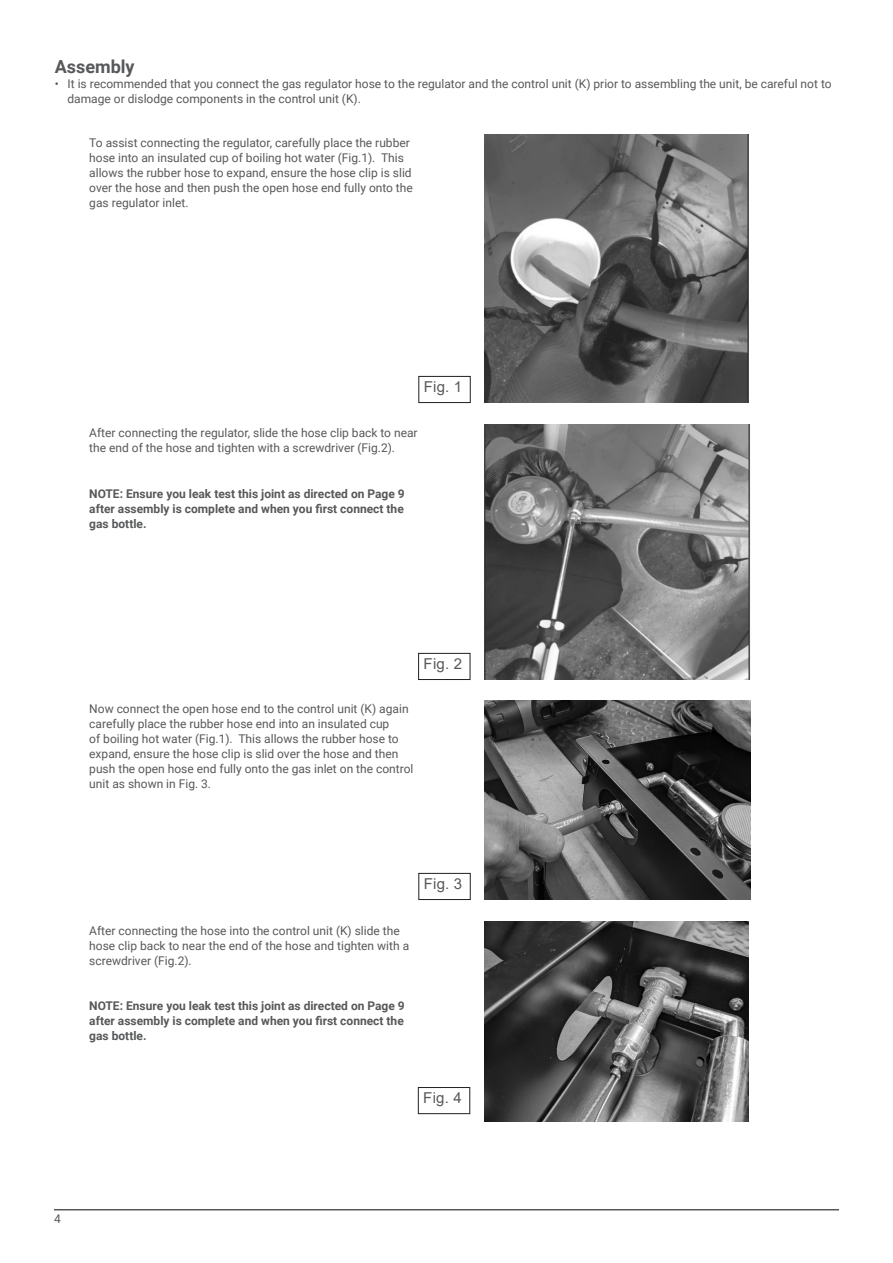
<style>
.page{position:relative;width:893px;height:1263px;background:#fff}
.page>*{position:absolute;margin:0;border:0;box-sizing:border-box;transform-origin:0 0}
.Section_Header{font:700 18px "Roboto";color:#57585a}
.Instructions_Model_No{font:15px "Arial";letter-spacing:.02em;color:#57585a}
.Main_Copy__DO_NOT_MODIFY{font:12px/15px "Roboto";color:#57585a}
.Main_Copy__DO_NOT_MODIFY-2{font:700 12px/15px "Roboto";color:#57585a;text-align:justify}
</style>
<div class="page">
<hr style="left:54px;top:1209px;width:785px;height:1px;background:#57585a">
<img style="left:485px;top:134px;width:264px;height:269px">
<img style="left:485px;top:424px;width:265px;height:256px">
<div style="left:418px;top:376px;width:53px;height:27px;border:1px solid #231f20"></div>
<div style="left:418px;top:653px;width:52px;height:27px;border:1px solid #231f20"></div>
<img style="left:485px;top:701px;width:265px;height:199px">
<img style="left:485px;top:922px;width:264px;height:199px">
<div style="left:418px;top:873px;width:53px;height:27px;border:1px solid #231f20"></div>
<div style="left:418px;top:1087px;width:52px;height:27px;border:1px solid #231f20"></div>
<p class="Section_Header" style="left:55px;top:54px;width:81px">Assembly</p>
<p class="Main_Copy__DO_NOT_MODIFY" style="left:68px;top:76px;width:766px;text-indent:-13px">• It is recommended that you connect the gas regulator hose to the regulator and the control unit (K) prior to assembling the unit, be careful not to damage or dislodge components in the control unit (K).</p>
<p class="Main_Copy__DO_NOT_MODIFY" style="left:89px;top:135px;width:325px">To assist connecting the regulator, carefully place the rubber hose into an insulated cup of boiling hot water (Fig.1). This allows the rubber hose to expand, ensure the hose clip is slid over the hose and then push the open hose end fully onto the gas regulator inlet.</p>
<p class="Instructions_Model_No" style="left:424px;top:376px;width:40px">Fig. 1</p>
<p class="Main_Copy__DO_NOT_MODIFY" style="left:89px;top:424px;width:330px">After connecting the regulator, slide the hose clip back to near the end of the hose and tighten with a screwdriver (Fig.2).</p>
<p class="Main_Copy__DO_NOT_MODIFY-2" style="left:89px;top:485px;width:317px">NOTE: Ensure you leak test this joint as directed on Page 9 after assembly is complete and when you first connect the gas bottle.</p>
<p class="Instructions_Model_No" style="left:423px;top:653px;width:40px">Fig. 2</p>
<p class="Main_Copy__DO_NOT_MODIFY" style="left:89px;top:701px;width:326px">Now connect the open hose end to the control unit (K) again carefully place the rubber hose end into an insulated cup<br>of boiling hot water (Fig.1). This allows the rubber hose to expand, ensure the hose clip is slid over the hose and then push the open hose end fully onto the gas inlet on the control unit as shown in Fig. 3.</p>
<p class="Main_Copy__DO_NOT_MODIFY" style="left:89px;top:922px;width:321px">After connecting the hose into the control unit (K) slide the hose clip back to near the end of the hose and tighten with a screwdriver (Fig.2).</p>
<p class="Main_Copy__DO_NOT_MODIFY-2" style="left:89px;top:998px;width:317px">NOTE: Ensure you leak test this joint as directed on Page 9 after assembly is complete and when you first connect the gas bottle.</p>
<p class="Instructions_Model_No" style="left:424px;top:873px;width:40px">Fig. 3</p>
<p class="Instructions_Model_No" style="left:423px;top:1087px;width:40px">Fig. 4</p>
<p class="Main_Copy__DO_NOT_MODIFY" style="left:54px;top:1211px;width:8px">4</p>
</div>
